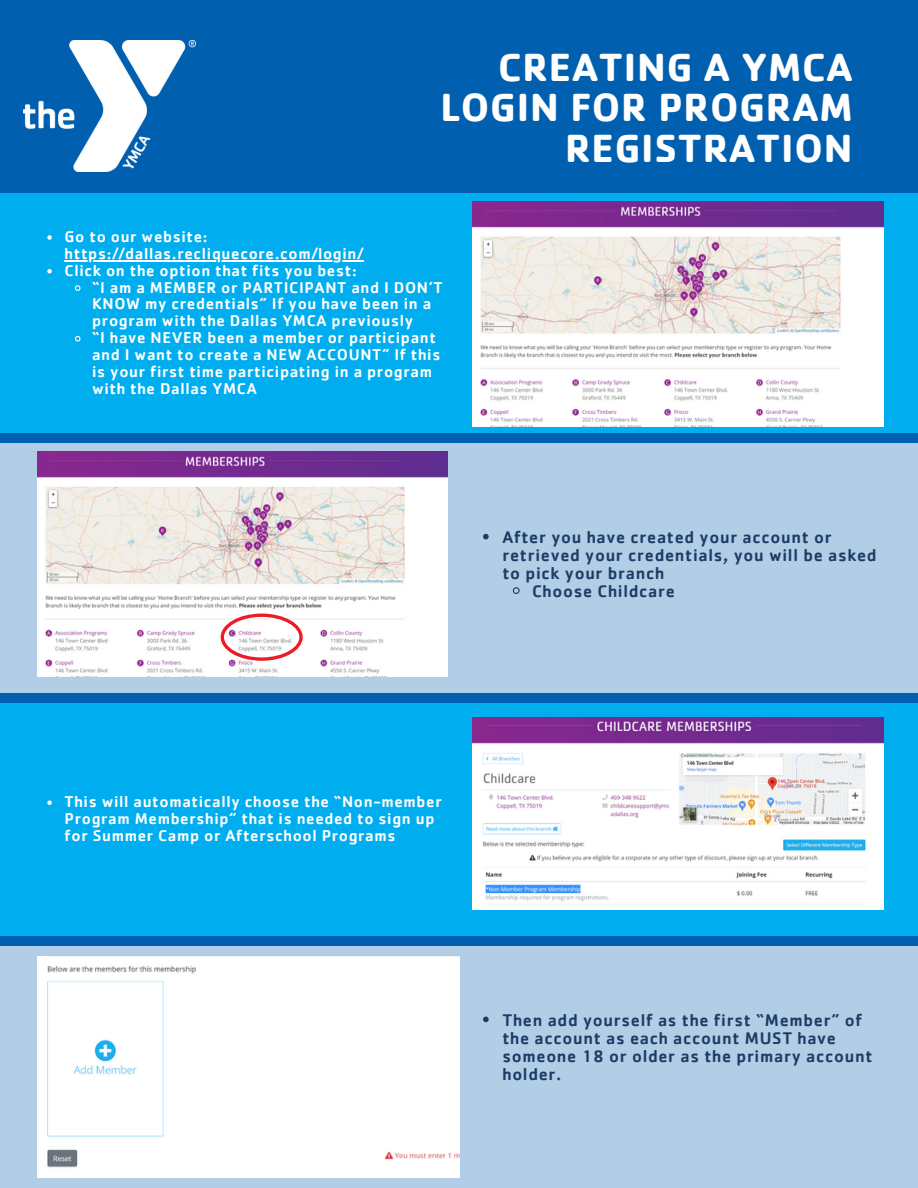
<style>
.page{position:relative;width:918px;height:1188px;background:#0060af}
.page>*{position:absolute;margin:0;border:0;box-sizing:border-box;transform-origin:0 0}
.t1{font:700 40.5px/40.3px "Cachet";letter-spacing:.02em;color:#fff;text-align:right}
.t2{font:500 17.4px/18px "Cachet";letter-spacing:.04em;color:#1b3c65}
.t3{font:500 16.2px/16.8px "Cachet";letter-spacing:.04em;color:#fff}
</style>
<div class="page">
<div style="left:0;top:193px;width:918px;height:239px;background:#00aeef"></div>
<div style="left:0;top:443px;width:918px;height:250px;background:#b1cee6"></div>
<div style="left:0;top:703px;width:918px;height:233px;background:#00aeef"></div>
<div style="left:0;top:946px;width:918px;height:242px;background:#b1cee6"></div>
<img style="left:23px;top:40px;width:172px;height:132px">
<img style="left:473px;top:201px;width:411px;height:225px">
<img style="left:37px;top:452px;width:411px;height:225px">
<img style="left:473px;top:717px;width:411px;height:193px">
<div style="left:37px;top:957px;width:422px;height:220px;background:#fff"></div>
<svg style="left:47px;top:235px;width:5px;height:5px"></svg>
<hr style="left:65px;top:260px;width:299px;height:1px;background:#fff">
<svg style="left:47px;top:269px;width:5px;height:4px"></svg>
<svg style="left:74px;top:285px;width:7px;height:6px"></svg>
<svg style="left:74px;top:335px;width:7px;height:7px"></svg>
<svg style="left:483px;top:534px;width:6px;height:5px"></svg>
<svg style="left:512px;top:587px;width:8px;height:7px"></svg>
<svg style="left:47px;top:800px;width:5px;height:5px"></svg>
<svg style="left:483px;top:1017px;width:6px;height:5px"></svg>
<svg style="left:221px;top:614px;width:82px;height:47px"></svg>
<p class="t1" style="left:441px;top:46px;width:413px">CREATING A YMCA<br>LOGIN FOR PROGRAM<br>REGISTRATION</p>
<p class="t3" style="left:65px;top:228px;width:300px">Go to our website: https://dallas.recliquecore.com/login/</p>
<p class="t3" style="left:65px;top:261px;width:294px">Click on the option that fits you best:</p>
<p class="t3" style="left:92px;top:278px;width:352px">“I am a MEMBER or PARTICIPANT and I DON’T<br>KNOW my credentials” If you have been in a program with the Dallas YMCA previously</p>
<p class="t3" style="left:92px;top:329px;width:350px">“I have NEVER been a member or participant and I want to create a NEW ACCOUNT” If this is your first time participating in a program with the Dallas YMCA</p>
<p class="t2" style="left:503px;top:527px;width:376px">After you have created your account or retrieved your credentials, you will be asked to pick your branch</p>
<p class="t2" style="left:532px;top:581px;width:144px">Choose Childcare</p>
<p class="t3" style="left:65px;top:793px;width:379px">This will automatically choose the “Non-member<br>Program Membership” that is needed to sign up for Summer Camp or Afterschool Programs</p>
<p class="t2" style="left:503px;top:1010px;width:371px">Then add yourself as the first “Member” of the account as each account MUST have someone 18 or older as the primary account holder.</p>
</div>
